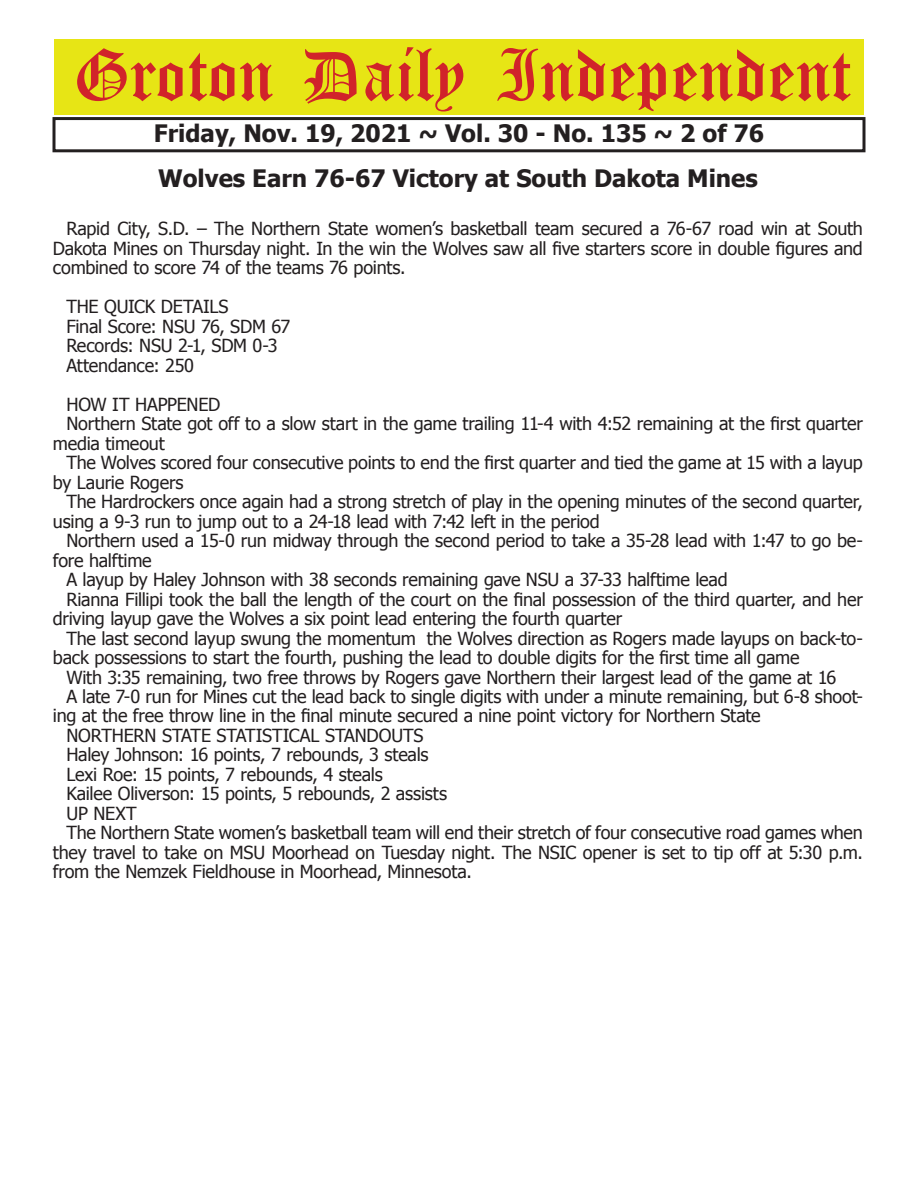
<style>
.page{position:relative;width:918px;height:1188px;background:#fff}
.page>*{position:absolute;margin:0;border:0;box-sizing:border-box;transform-origin:0 0}
.t1{font:54px "Old English Five";color:#d1232a}
.t2{font:700 24px "Tahoma";color:#231f20}
.t3{font:18px/19.5px "Tahoma";letter-spacing:-.01em;color:#231f20;text-align:justify}
</style>
<div class="page">
<div style="left:52px;top:117px;width:814px;height:35px;border:3px solid #231f20"></div>
<div style="left:54px;top:40px;width:810px;height:75px;background:#e7e515"></div>
<h1 class="t1" style="left:73px;top:50px;width:779px">Groton Daily Independent</h1>
<h2 class="t2" style="left:154px;top:116px;width:612px">Friday, Nov. 19, 2021 ~ Vol. 30 - No. 135 ~ 2 of 76</h2>
<h2 class="t2" style="left:158px;top:161px;width:601px">Wolves Earn 76-67 Victory at South Dakota Mines</h2>
<p class="t3" style="left:53px;top:218px;width:812px;text-indent:14px">Rapid City, S.D. – The Northern State women’s basketball team secured a 76-67 road win at South Dakota Mines on Thursday night. In the win the Wolves saw all five starters score in double figures and combined to score 74 of the teams 76 points.</p>
<p class="t3" style="left:66px;top:296px;width:225px;text-align:left">THE QUICK DETAILS<br>Final Score: NSU 76, SDM 67<br>Records: NSU 2-1, SDM 0-3<br>Attendance: 250</p>
<p class="t3" style="left:66px;top:393px;width:155px">HOW IT HAPPENED</p>
<p class="t3" style="left:66px;top:413px;width:798px">Northern State got off to a slow start in the game trailing 11-4 with 4:52 remaining at the first quarter</p>
<p class="t3" style="left:53px;top:432px;width:113px">media timeout</p>
<p class="t3" style="left:66px;top:452px;width:798px">The Wolves scored four consecutive points to end the first quarter and tied the game at 15 with a layup</p>
<p class="t3" style="left:53px;top:471px;width:132px">by Laurie Rogers</p>
<p class="t3" style="left:66px;top:491px;width:798px">The Hardrockers once again had a strong stretch of play in the opening minutes of the second quarter,</p>
<p class="t3" style="left:53px;top:510px;width:549px">using a 9-3 run to jump out to a 24-18 lead with 7:42 left in the period</p>
<p class="t3" style="left:66px;top:530px;width:798px">Northern used a 15-0 run midway through the second period to take a 35-28 lead with 1:47 to go be-</p>
<p class="t3" style="left:53px;top:549px;width:100px">fore halftime</p>
<p class="t3" style="left:66px;top:569px;width:663px">A layup by Haley Johnson with 38 seconds remaining gave NSU a 37-33 halftime lead</p>
<p class="t3" style="left:66px;top:588px;width:798px">Rianna Fillipi took the ball the length of the court on the final possession of the third quarter, and her</p>
<p class="t3" style="left:53px;top:608px;width:571px">driving layup gave the Wolves a six point lead entering the fourth quarter</p>
<p class="t3" style="left:66px;top:627px;width:798px">The last second layup swung the momentum the Wolves direction as Rogers made layups on back-to-</p>
<p class="t3" style="left:53px;top:647px;width:748px">back possessions to start the fourth, pushing the lead to double digits for the first time all game</p>
<p class="t3" style="left:66px;top:666px;width:771px">With 3:35 remaining, two free throws by Rogers gave Northern their largest lead of the game at 16</p>
<p class="t3" style="left:66px;top:686px;width:798px">A late 7-0 run for Mines cut the lead back to single digits with under a minute remaining, but 6-8 shoot-</p>
<p class="t3" style="left:53px;top:705px;width:709px">ing at the free throw line in the final minute secured a nine point victory for Northern State</p>
<p class="t3" style="left:66px;top:725px;width:359px">NORTHERN STATE STATISTICAL STANDOUTS</p>
<p class="t3" style="left:66px;top:744px;width:364px">Haley Johnson: 16 points, 7 rebounds, 3 steals</p>
<p class="t3" style="left:66px;top:764px;width:318px">Lexi Roe: 15 points, 7 rebounds, 4 steals</p>
<p class="t3" style="left:66px;top:783px;width:382px">Kailee Oliverson: 15 points, 5 rebounds, 2 assists</p>
<p class="t3" style="left:66px;top:803px;width:72px">UP NEXT</p>
<p class="t3" style="left:66px;top:822px;width:798px">The Northern State women’s basketball team will end their stretch of four consecutive road games when</p>
<p class="t3" style="left:53px;top:842px;width:812px">they travel to take on MSU Moorhead on Tuesday night. The NSIC opener is set to tip off at 5:30 p.m.</p>
<p class="t3" style="left:53px;top:861px;width:420px">from the Nemzek Fieldhouse in Moorhead, Minnesota.</p>
</div>
